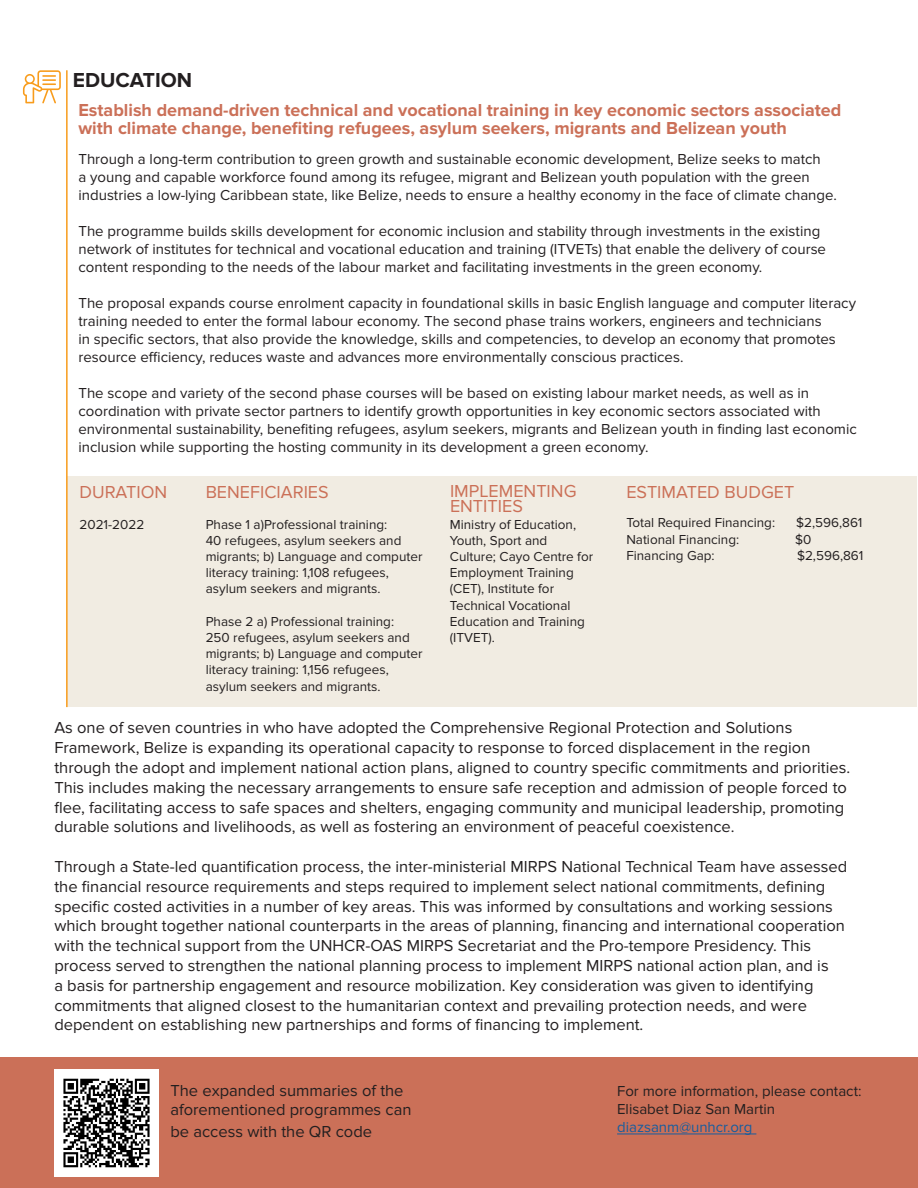
<style>
.page{position:relative;width:918px;height:1188px;background:#fff}
.page>*{position:absolute;margin:0;border:0;box-sizing:border-box;transform-origin:0 0}
.t1{font:700 21px "Proxima Nova";color:#231f20}
.t2{font:700 18px/18px "Proxima Nova";color:#cb7058}
.t3{font:18px/15px "Proxima Nova";color:#cb7057}
.t4{font:18px "Proxima Nova";color:#cb7058}
.t5{font:16.5px/19.8px "Proxima Nova";color:#231f20}
.t6{font:15px/18px "Proxima Nova";color:#231f20}
.t7{font:15px "Proxima Nova";color:#175d9e}
.t8{font:13.5px/16.2px "Proxima Nova";color:#231f20}
</style>
<div class="page">
<div style="left:68px;top:476px;width:849px;height:231px;background:#f1ece2"></div>
<div style="left:0;top:1058px;width:918px;height:130px;background:#cb7058"></div>
<hr style="left:617px;top:1134px;width:139px;height:1px;background:#175d9e">
<img style="left:55px;top:1069px;width:104px;height:107px">
<hr style="left:66px;top:70px;width:2px;height:637px;background:#f89c1c">
<svg style="left:23px;top:70px;width:38px;height:34px"></svg>
<p class="t1" style="left:73px;top:68px;width:121px">EDUCATION</p>
<p class="t2" style="left:78px;top:102px;width:764px">Establish demand-driven technical and vocational training in key economic sectors associated with climate change, benefiting refugees, asylum seekers, migrants and Belizean youth</p>
<p class="t6" style="left:78px;top:151px;width:760px">Through a long-term contribution to green growth and sustainable economic development, Belize seeks to match<br>a young and capable workforce found among its refugee, migrant and Belizean youth population with the green industries a low-lying Caribbean state, like Belize, needs to ensure a healthy economy in the face of climate change.</p>
<p class="t6" style="left:78px;top:223px;width:749px">The programme builds skills development for economic inclusion and stability through investments in the existing network of institutes for technical and vocational education and training (ITVETs) that enable the delivery of course content responding to the needs of the labour market and facilitating investments in the green economy.</p>
<p class="t6" style="left:78px;top:295px;width:779px">The proposal expands course enrolment capacity in foundational skills in basic English language and computer literacy training needed to enter the formal labour economy. The second phase trains workers, engineers and technicians<br>in specific sectors, that also provide the knowledge, skills and competencies, to develop an economy that promotes resource efficiency, reduces waste and advances more environmentally conscious practices.</p>
<p class="t6" style="left:78px;top:385px;width:780px">The scope and variety of the second phase courses will be based on existing labour market needs, as well as in coordination with private sector partners to identify growth opportunities in key economic sectors associated with environmental sustainability, benefiting refugees, asylum seekers, migrants and Belizean youth in finding last economic inclusion while supporting the hosting community in its development a green economy.</p>
<p class="t3" style="left:450px;top:484px;width:128px">IMPLEMENTING<br>ENTITIES</p>
<p class="t3" style="left:206px;top:485px;width:125px">BENEFICIARIES</p>
<p class="t8" style="left:206px;top:516px;width:218px">Phase 1 a)Professional training:<br>40 refugees, asylum seekers and migrants; b) Language and computer literacy training: 1,108 refugees, asylum seekers and migrants.</p>
<p class="t8" style="left:206px;top:613px;width:218px">Phase 2 a) Professional training:<br>250 refugees, asylum seekers and migrants; b) Language and computer literacy training: 1,156 refugees, asylum seekers and migrants.</p>
<p class="t4" style="left:80px;top:482px;width:89px">DURATION</p>
<p class="t3" style="left:626px;top:485px;width:170px">ESTIMATED BUDGET</p>
<p class="t8" style="left:450px;top:516px;width:145px">Ministry of Education,<br>Youth, Sport and<br>Culture; Cayo Centre for<br>Employment Training (CET), Institute for<br>Technical Vocational<br>Education and Training (ITVET).</p>
<p class="t8" style="left:626px;top:515px;width:150px">Total Required Financing:</p>
<p class="t8" style="left:796px;top:515px;width:68px">$2,596,861</p>
<p class="t8" style="left:80px;top:516px;width:66px">2021-2022</p>
<p class="t8" style="left:626px;top:531px;width:114px">National Financing:</p>
<p class="t8" style="left:795px;top:531px;width:18px">$0</p>
<p class="t8" style="left:626px;top:547px;width:90px">Financing Gap:</p>
<p class="t8" style="left:797px;top:547px;width:68px">$2,596,861</p>
<p class="t5" style="left:54px;top:718px;width:797px">As one of seven countries in who have adopted the Comprehensive Regional Protection and Solutions Framework, Belize is expanding its operational capacity to response to forced displacement in the region through the adopt and implement national action plans, aligned to country specific commitments and priorities.<br>This includes making the necessary arrangements to ensure safe reception and admission of people forced to flee, facilitating access to safe spaces and shelters, engaging community and municipal leadership, promoting durable solutions and livelihoods, as well as fostering an environment of peaceful coexistence.</p>
<p class="t5" style="left:54px;top:857px;width:794px">Through a State-led quantification process, the inter-ministerial MIRPS National Technical Team have assessed the financial resource requirements and steps required to implement select national commitments, defining specific costed activities in a number of key areas. This was informed by consultations and working sessions which brought together national counterparts in the areas of planning, financing and international cooperation with the technical support from the UNHCR-OAS MIRPS Secretariat and the Pro-tempore Presidency. This process served to strengthen the national planning process to implement MIRPS national action plan, and is<br>a basis for partnership engagement and resource mobilization. Key consideration was given to identifying commitments that aligned closest to the humanitarian context and prevailing protection needs, and were dependent on establishing new partnerships and forms of financing to implement.</p>
<p class="t5" style="left:170px;top:1080px;width:243px">The expanded summaries of the aforementioned programmes can</p>
<p class="t5" style="left:170px;top:1122px;width:203px">be access with the QR code</p>
<p class="t6" style="left:617px;top:1082px;width:246px">For more information, please contact:<br>Elisabet Diaz San Martin</p>
<p class="t7" style="left:617px;top:1118px;width:137px">diazsanm@unhcr.org</p>
</div>
